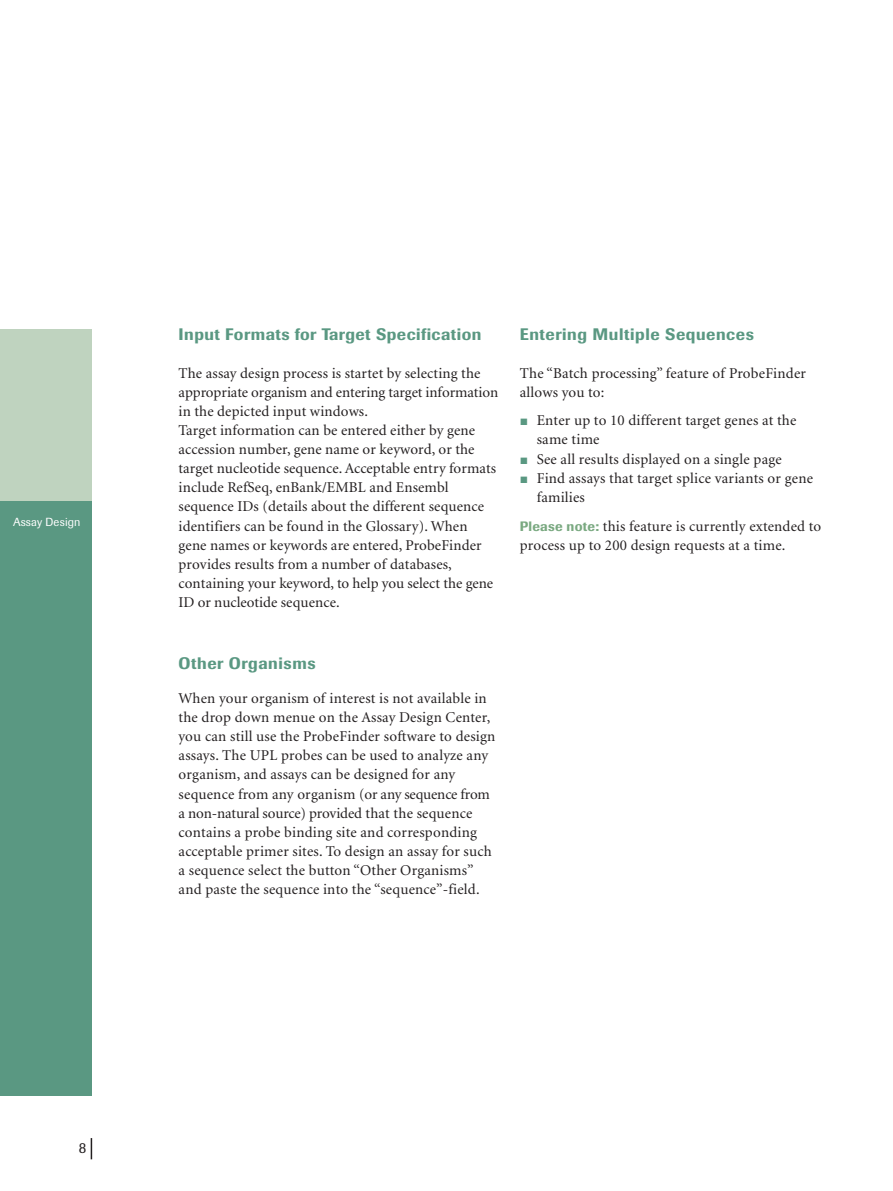
<style>
.page{position:relative;width:893px;height:1191px;background:#fff}
.page>*{position:absolute;margin:0;border:0;box-sizing:border-box;transform-origin:0 0}
.t1{font:500 16.5px "Imago";letter-spacing:.035em;color:#5a9882}
.t2{font:15px/19.2px "Minion";letter-spacing:.01em;color:#231f20}
.t3{font:15px "Imago";color:#231f20}
.t4{font:11.7px "Imago";letter-spacing:.01em;color:#fff}
.s1{font-family:"European Pi Three";color:#5a9882}
.s2{font-family:"Imago";font-weight:500;font-size:13.5px;color:#7aa981}
</style>
<div class="page">
<div style="left:0;top:330px;width:91px;height:765px;background:#bfd3bf"></div>
<svg style="left:91px;top:1138px;width:1px;height:21px"></svg>
<div style="left:0;top:501px;width:91px;height:594px;background:#5a9882"></div>
<p class="t4" style="left:13px;top:518px;width:69px">Assay Design</p>
<p class="t1" style="left:179px;top:328px;width:304px">Input Formats for Target Specification</p>
<p class="t2" style="left:179px;top:364px;width:321px">The assay design process is startet by selecting the appropriate organism and entering target information in the depicted input windows.<br>Target information can be entered either by gene accession number, gene name or keyword, or the target nucleotide sequence. Accept able entry formats include RefSeq, enBank/EMBL and Ensembl sequence IDs (details about the different sequence identifiers can be found in the Glossary). When gene names or keywords are entered, ProbeFinder provides results from a number of databases, containing your keyword, to help you select the gene ID or nucleotide sequence.</p>
<p class="t1" style="left:179px;top:658px;width:139px">Other Organisms</p>
<p class="t2" style="left:179px;top:690px;width:318px">When your organism of interest is not available in the drop down menue on the Assay Design Center, you can still use the ProbeFinder software to design assays. The UPL probes can be used to analyze any organism, and assays can be designed for any sequence from any organism (or any sequence from a non-natural source) provided that the sequence contains a probe binding site and corresponding acceptable primer sites. To design an assay for such a sequence select the button “Other Organisms” and paste the sequence into the “sequence”-field.</p>
<p class="t1" style="left:520px;top:328px;width:236px">Entering Multiple Sequences</p>
<p class="t2" style="left:520px;top:364px;width:288px">The “Batch processing” feature of ProbeFinder allows you to:</p>
<p class="t2" style="left:537px;top:412px;width:261px;text-indent:-17px"><span class="s1">-</span> Enter up to 10 different target genes at the same time</p>
<p class="t2" style="left:520px;top:450px;width:263px"><span class="s1">-</span> See all results displayed on a single page</p>
<p class="t2" style="left:537px;top:469px;width:278px;text-indent:-17px"><span class="s1">-</span> Find assays that target splice variants or gene families</p>
<p class="t2" style="left:520px;top:517px;width:303px"><span class="s2">Please note:</span> this feature is currently extended to process up to 200 design requests at a time.</p>
<p class="t3" style="left:79px;top:1142px;width:9px">8</p>
</div>
